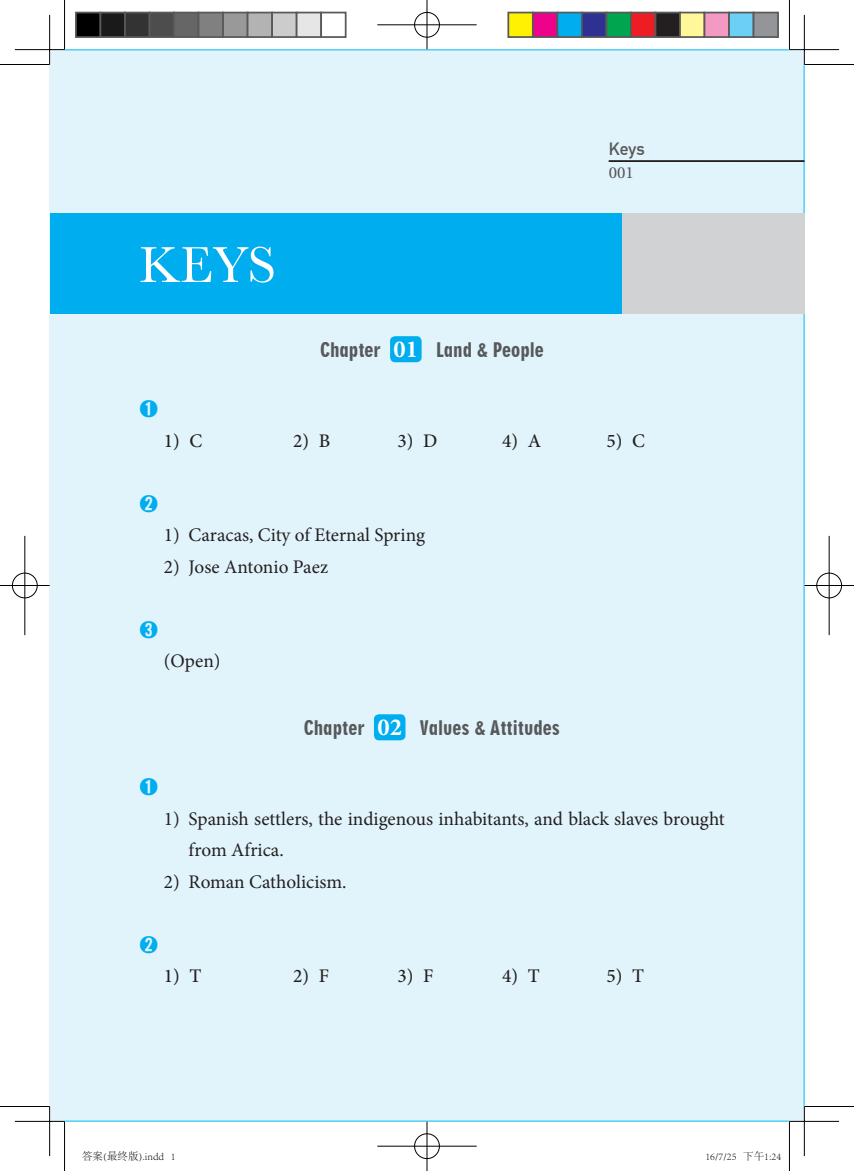
<style>
.page{position:relative;width:854px;height:1171px;background:#fff}
.page>*{position:absolute;margin:0;border:0;box-sizing:border-box;transform-origin:0 0}
.t1{font:52.5px "Baskerville";color:#fff}
.t2{font:19.25px/31.5px "Minion Pro";letter-spacing:-.005em;color:#231f20}
.t3{font:19.25px "Geometric 706 BT Black Condensed B";color:#57585a}
.t4{font:500 19.25px "Minion Pro";color:#231f20}
.t5{font:500 19.25px "Adobe Myungjo Std";color:#00aeef}
.t6{font:700 17.5px "DIN Alternate";color:#57585a}
.t7{font:15.75px "Utopia";color:#57585a}
.t8{font:300 10.5px "Adobe Song Std";color:#000}
.s1{font-family:"Minion Pro";font-weight:700;font-size:24.5px;color:#fff}
</style>
<div class="page">
<div style="left:50px;top:50px;width:754px;height:1071px;background:#e1f4fc"></div>
<svg style="left:608px;top:160px;width:196px;height:2px"></svg>
<div style="left:543px;top:213px;width:261px;height:101px;background:#d1d2d4"></div>
<div style="left:50px;top:213px;width:571px;height:101px;background:#00aeef"></div>
<div style="left:390px;top:336px;width:31px;height:26px;background:#00aeef;border-radius:5px"></div>
<div style="left:374px;top:714px;width:31px;height:26px;background:#00aeef;border-radius:5px"></div>
<hr style="left:15px;top:49px;width:49px;height:2px;background:#fff">
<hr style="left:789px;top:49px;width:49px;height:2px;background:#fff">
<hr style="left:15px;top:1120px;width:49px;height:2px;background:#fff">
<hr style="left:789px;top:1120px;width:49px;height:2px;background:#fff">
<hr style="left:49px;top:15px;width:2px;height:49px;background:#fff">
<hr style="left:49px;top:1106px;width:2px;height:50px;background:#fff">
<hr style="left:0;top:64px;width:50px;height:1px;background:#000">
<hr style="left:804px;top:64px;width:49px;height:1px;background:#000">
<hr style="left:0;top:1106px;width:50px;height:1px;background:#000">
<hr style="left:804px;top:1106px;width:49px;height:1px;background:#000">
<hr style="left:64px;top:0;width:1px;height:50px;background:#000">
<hr style="left:64px;top:1121px;width:1px;height:50px;background:#000">
<hr style="left:788px;top:0;width:1px;height:50px;background:#000">
<hr style="left:788px;top:1121px;width:1px;height:50px;background:#000">
<hr style="left:15px;top:49px;width:49px;height:1px;background:#000">
<hr style="left:789px;top:49px;width:49px;height:1px;background:#000">
<hr style="left:15px;top:1121px;width:49px;height:1px;background:#000">
<hr style="left:789px;top:1121px;width:49px;height:1px;background:#000">
<hr style="left:49px;top:15px;width:1px;height:49px;background:#000">
<hr style="left:49px;top:1106px;width:1px;height:50px;background:#000">
<hr style="left:803px;top:15px;width:1px;height:49px;background:#000">
<hr style="left:803px;top:1106px;width:1px;height:50px;background:#000">
<div style="left:413px;top:11px;width:27px;height:27px;border:2px solid #fff;border-radius:50%"></div>
<hr style="left:377px;top:24px;width:99px;height:2px;background:#fff">
<hr style="left:426px;top:0;width:2px;height:50px;background:#fff">
<div style="left:414px;top:12px;width:25px;height:25px;border:1px solid #000;border-radius:50%"></div>
<hr style="left:377px;top:25px;width:99px;height:1px;background:#000">
<hr style="left:426px;top:0;width:1px;height:50px;background:#000">
<div style="left:413px;top:1132px;width:27px;height:27px;border:2px solid #fff;border-radius:50%"></div>
<hr style="left:377px;top:1145px;width:99px;height:2px;background:#fff">
<hr style="left:426px;top:1121px;width:2px;height:50px;background:#fff">
<div style="left:414px;top:1133px;width:25px;height:26px;border:1px solid #000;border-radius:50%"></div>
<hr style="left:377px;top:1146px;width:99px;height:1px;background:#000">
<hr style="left:426px;top:1121px;width:1px;height:50px;background:#000">
<div style="left:11px;top:572px;width:27px;height:27px;border:2px solid #fff;border-radius:50%"></div>
<hr style="left:0;top:584px;width:50px;height:2px;background:#fff">
<hr style="left:24px;top:536px;width:2px;height:99px;background:#fff">
<div style="left:12px;top:573px;width:25px;height:25px;border:1px solid #000;border-radius:50%"></div>
<hr style="left:0;top:585px;width:50px;height:1px;background:#000">
<hr style="left:25px;top:536px;width:1px;height:99px;background:#000">
<div style="left:815px;top:572px;width:27px;height:27px;border:2px solid #fff;border-radius:50%"></div>
<hr style="left:804px;top:584px;width:49px;height:2px;background:#fff">
<hr style="left:827px;top:536px;width:3px;height:99px;background:#fff">
<div style="left:816px;top:573px;width:25px;height:25px;border:1px solid #000;border-radius:50%"></div>
<hr style="left:804px;top:585px;width:49px;height:1px;background:#000">
<hr style="left:828px;top:536px;width:1px;height:99px;background:#000">
<div style="left:76px;top:13px;width:24px;height:24px;background:#000"></div>
<div style="left:75px;top:12px;width:26px;height:26px;border:2px solid #595959"></div>
<div style="left:100px;top:13px;width:25px;height:24px;background:#1a1a1a"></div>
<div style="left:99px;top:12px;width:27px;height:26px;border:2px solid #595959"></div>
<div style="left:125px;top:13px;width:24px;height:24px;background:#333"></div>
<div style="left:124px;top:12px;width:26px;height:26px;border:2px solid #595959"></div>
<div style="left:149px;top:13px;width:25px;height:24px;background:#4d4d4d"></div>
<div style="left:148px;top:12px;width:27px;height:26px;border:2px solid #595959"></div>
<div style="left:174px;top:13px;width:24px;height:24px;background:#666"></div>
<div style="left:173px;top:12px;width:26px;height:26px;border:2px solid #595959"></div>
<div style="left:198px;top:13px;width:25px;height:24px;background:#808080"></div>
<div style="left:197px;top:12px;width:27px;height:26px;border:2px solid #595959"></div>
<div style="left:223px;top:13px;width:24px;height:24px;background:#999"></div>
<div style="left:222px;top:12px;width:26px;height:26px;border:2px solid #595959"></div>
<div style="left:247px;top:13px;width:25px;height:24px;background:#b3b3b3"></div>
<div style="left:246px;top:12px;width:27px;height:26px;border:2px solid #595959"></div>
<div style="left:272px;top:13px;width:24px;height:24px;background:#ccc"></div>
<div style="left:271px;top:12px;width:26px;height:26px;border:2px solid #595959"></div>
<div style="left:296px;top:13px;width:25px;height:24px;background:#e6e6e6"></div>
<div style="left:295px;top:12px;width:27px;height:26px;border:2px solid #595959"></div>
<div style="left:320px;top:12px;width:26px;height:26px;border:2px solid #595959"></div>
<div style="left:508px;top:13px;width:24px;height:24px;background:#fff101"></div>
<div style="left:507px;top:12px;width:26px;height:26px;border:2px solid #595959"></div>
<div style="left:532px;top:13px;width:25px;height:24px;background:#ed028c"></div>
<div style="left:531px;top:12px;width:27px;height:26px;border:2px solid #595959"></div>
<div style="left:557px;top:13px;width:24px;height:24px;background:#00aeef"></div>
<div style="left:556px;top:12px;width:26px;height:26px;border:2px solid #595959"></div>
<div style="left:581px;top:13px;width:25px;height:24px;background:#2e3092"></div>
<div style="left:580px;top:12px;width:27px;height:26px;border:2px solid #595959"></div>
<div style="left:606px;top:13px;width:24px;height:24px;background:#00a54f"></div>
<div style="left:605px;top:12px;width:26px;height:26px;border:2px solid #595959"></div>
<div style="left:630px;top:13px;width:25px;height:24px;background:#ee1d23"></div>
<div style="left:629px;top:12px;width:27px;height:26px;border:2px solid #595959"></div>
<div style="left:655px;top:13px;width:24px;height:24px;background:#231f20"></div>
<div style="left:654px;top:12px;width:26px;height:26px;border:2px solid #595959"></div>
<div style="left:679px;top:13px;width:25px;height:24px;background:#fff79a"></div>
<div style="left:678px;top:12px;width:27px;height:26px;border:2px solid #595959"></div>
<div style="left:704px;top:13px;width:24px;height:24px;background:#f499c2"></div>
<div style="left:703px;top:12px;width:26px;height:26px;border:2px solid #595959"></div>
<div style="left:728px;top:13px;width:25px;height:24px;background:#6bcff6"></div>
<div style="left:727px;top:12px;width:27px;height:26px;border:2px solid #595959"></div>
<div style="left:753px;top:13px;width:24px;height:24px;background:#939598"></div>
<div style="left:752px;top:12px;width:26px;height:26px;border:2px solid #595959"></div>
<p class="t6" style="left:608px;top:136px;width:37px">Keys</p>
<h1 class="t1" style="left:139px;top:231px;width:138px">KEYS</h1>
<p class="t5" style="left:139px;top:399px;width:21px">➊</p>
<p class="t3" style="left:320px;top:338px;width:225px">Chapter <span class="s1">01</span> Land &amp; People</p>
<p class="t7" style="left:608px;top:164px;width:27px">001</p>
<p class="t4" style="left:164px;top:427px;width:40px">1) C</p>
<p class="t4" style="left:293px;top:427px;width:39px">2) B</p>
<p class="t4" style="left:397px;top:427px;width:41px">3) D</p>
<p class="t4" style="left:502px;top:427px;width:40px">4) A</p>
<p class="t4" style="left:606px;top:427px;width:40px">5) C</p>
<p class="t5" style="left:139px;top:494px;width:21px">➋</p>
<p class="t2" style="left:164px;top:519px;width:263px">1) Caracas, City of Eternal Spring</p>
<p class="t2" style="left:164px;top:551px;width:166px">2) Jose Antonio Paez</p>
<p class="t5" style="left:139px;top:620px;width:21px">➌</p>
<p class="t2" style="left:164px;top:645px;width:58px">(Open)</p>
<p class="t5" style="left:139px;top:777px;width:21px">➊</p>
<p class="t3" style="left:304px;top:716px;width:257px">Chapter <span class="s1">02</span> Values &amp; Attitudes</p>
<p class="t2" style="left:188px;top:803px;width:537px;text-indent:-25px">1) Spanish settlers, the indigenous inhabitants, and black slaves brought from Africa.</p>
<p class="t2" style="left:164px;top:866px;width:184px">2) Roman Catholicism.</p>
<p class="t5" style="left:139px;top:935px;width:21px">➋</p>
<p class="t4" style="left:164px;top:963px;width:39px">1) T</p>
<p class="t4" style="left:293px;top:963px;width:37px">2) F</p>
<p class="t4" style="left:397px;top:963px;width:37px">3) F</p>
<p class="t4" style="left:502px;top:963px;width:39px">4) T</p>
<p class="t4" style="left:606px;top:963px;width:39px">5) T</p>
<p class="t8" style="left:82px;top:1151px;width:95px">答案(最终版).indd 1</p>
<p class="t8" style="left:705px;top:1151px;width:77px">16/7/25 下午1:24</p>
</div>
